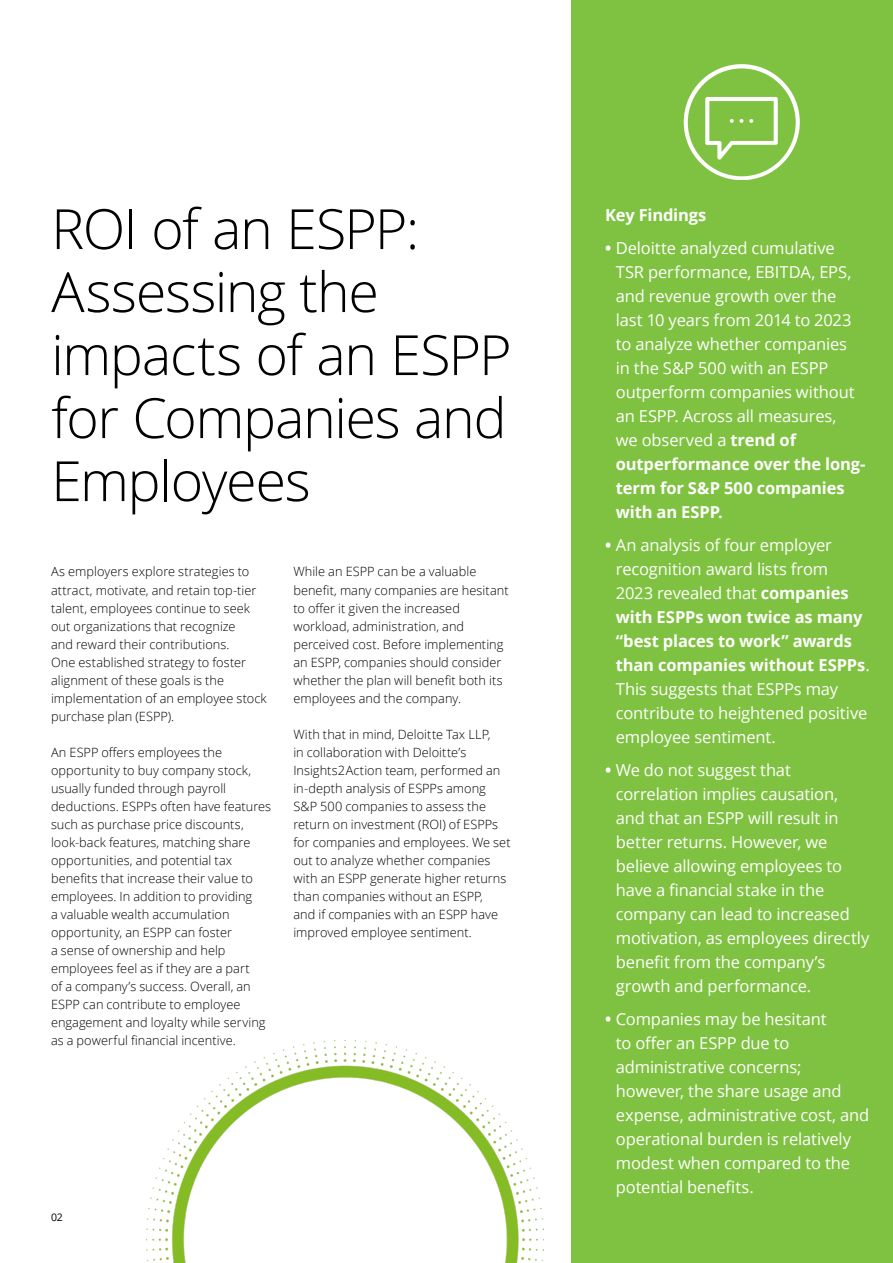
<style>
.page{position:relative;width:893px;height:1263px;background:#fff}
.page>*{position:absolute;margin:0;border:0;box-sizing:border-box;transform-origin:0 0}
.Story_heading_light__37_42pt{font:300 55.5px/63px "Open Sans";letter-spacing:-.025em;color:#010101}
.t1{font:16.5px/24px "Open Sans";letter-spacing:-.01em;color:#fff}
.Body_copy__white_8_5_12pt{font:700 16.5px "Open Sans";letter-spacing:-.01em;color:#fff}
.Body_copy__8_5_12pt{font:300 12.75px/18px "Open Sans";letter-spacing:.005em;color:#010101}
.t2{font:10.5px "Open Sans";color:#010101}
.s1{font-weight:700}
</style>
<div class="page">
<div style="left:571px;top:0;width:322px;height:1263px;background:#7fc241"></div>
<svg style="left:684px;top:64px;width:115px;height:116px"></svg>
<img style="left:146px;top:1040px;width:398px;height:223px">
<p class="Story_heading_light__37_42pt" style="left:51px;top:196px;width:462px">ROI of an ESPP:<br>Assessing the impacts of an ESPP for Companies and<br>Employees</p>
<p class="Body_copy__white_8_5_12pt" style="left:605px;top:203px;width:103px">Key Findings</p>
<p class="t1" style="left:616px;top:236px;width:251px;text-indent:-11px"><span class="s1">•</span> Deloitte analyzed cumulative<br>TSR performance, EBITDA, EPS, and revenue growth over the last 10 years from 2014 to 2023 to analyze whether companies<br>in the S&amp;P 500 with an ESPP outperform companies without an ESPP. Across all measures,<br>we observed a <span class="s1">trend of outperformance over the long&shy;term for S&amp;P 500 companies with an ESPP.</span></p>
<p class="t1" style="left:616px;top:533px;width:255px;text-indent:-11px"><span class="s1">•</span> An analysis of four employer recognition award lists from<br>2023 revealed that <span class="s1">companies with ESPPs won twice as many “best places to work” awards than companies without ESPPs</span>.<br>This suggests that ESPPs may contribute to heightened positive employee sentiment.</p>
<p class="t1" style="left:616px;top:758px;width:255px;text-indent:-11px"><span class="s1">•</span> We do not suggest that correlation implies causation, and that an ESPP will result in better returns. However, we believe allowing employees to have a financial stake in the company can lead to increased motivation, as employees directly benefit from the company’s growth and performance.</p>
<p class="t1" style="left:616px;top:1007px;width:255px;text-indent:-11px"><span class="s1">•</span> Companies may be hesitant<br>to offer an ESPP due to administrative concerns; however, the share usage and expense, administrative cost, and operational burden is relatively modest when compared to the potential benefits.</p>
<p class="Body_copy__8_5_12pt" style="left:51px;top:562px;width:217px">As employers explore strategies to attract, motivate, and retain top-tier talent, employees continue to seek out organizations that recognize<br>and reward their contributions.<br>One established strategy to foster alignment of these goals is the implementation of an employee stock purchase plan (ESPP).</p>
<p class="Body_copy__8_5_12pt" style="left:51px;top:742px;width:222px">An ESPP offers employees the opportunity to buy company stock, usually funded through payroll deductions. ESPPs often have features such as purchase price discounts, look-back features, matching share opportunities, and potential tax benefits that increase their value to employees. In addition to providing<br>a valuable wealth accumulation opportunity, an ESPP can foster<br>a sense of ownership and help employees feel as if they are a part<br>of a company’s success. Overall, an ESPP can contribute to employee engagement and loyalty while serving as a powerful financial incentive.</p>
<p class="Body_copy__8_5_12pt" style="left:293px;top:562px;width:217px">While an ESPP can be a valuable benefit, many companies are hesitant to offer it given the increased workload, administration, and perceived cost. Before implementing an ESPP, companies should consider whether the plan will benefit both its employees and the company.</p>
<p class="Body_copy__8_5_12pt" style="left:293px;top:724px;width:219px">With that in mind, Deloitte Tax LLP,<br>in collaboration with Deloitte’s Insights2Action team, performed an in-depth analysis of ESPPs among S&amp;P 500 companies to assess the return on investment (ROI) of ESPPs for companies and employees. We set out to analyze whether companies with an ESPP generate higher returns than companies without an ESPP,<br>and if companies with an ESPP have improved employee sentiment.</p>
<p class="t2" style="left:51px;top:1210px;width:13px">02</p>
</div>
